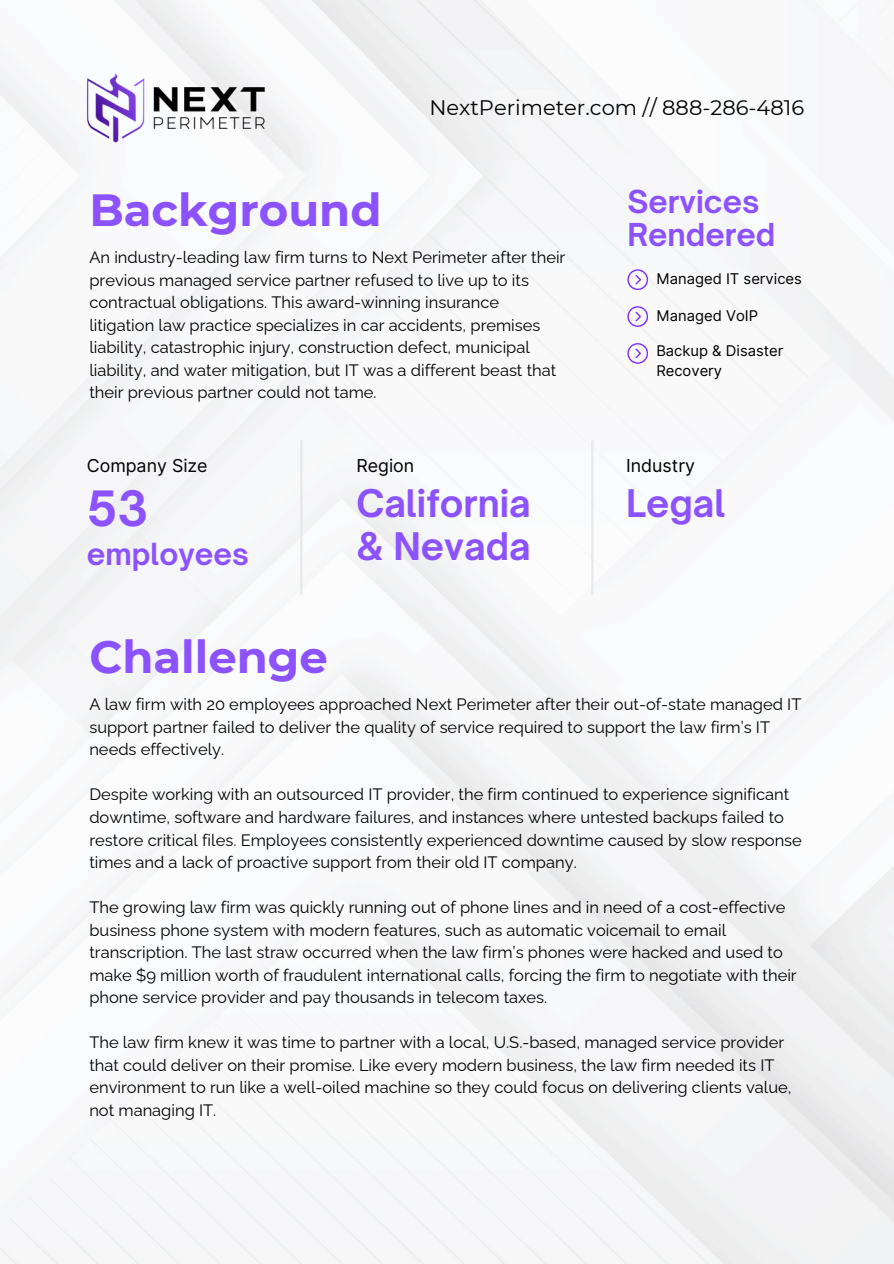
<style>
.page{position:relative;width:894px;height:1264px;background:#fff}
.page>*{position:absolute;margin:0;border:0;box-sizing:border-box;transform-origin:0 0}
.t1{font:700 46.65px "Open Sauce One";color:#8c52ff}
.t2{font:700 45px "Montserrat";color:#8c52ff}
.t3{font:700 36.45px "Open Sauce One";color:#8c52ff}
.t4{font:700 30.3px/32.5px "Open Sauce One";color:#8c52ff}
.t5{font:700 29.1px "Open Sauce One";color:#8c52ff}
.t6{font:21px "Montserrat";color:#000}
.t7{font:17.85px "Inter";color:#000}
.t8{font:16.5px/22.5px "Raleway";color:#000}
.t9{font:14.85px/20.2px "Inter";color:#000}
</style>
<div class="page">
<img style="left:0;top:0;width:893px;height:1263px">
<img style="left:81px;top:72px;width:189px;height:73px">
<svg style="left:627px;top:269px;width:20px;height:20px"></svg>
<svg style="left:627px;top:306px;width:20px;height:20px"></svg>
<svg style="left:627px;top:343px;width:20px;height:20px"></svg>
<hr style="left:300px;top:441px;width:2px;height:153px;background:#e8e8e8">
<hr style="left:591px;top:441px;width:2px;height:153px;background:#e8e8e8">
<p class="t6" style="left:429px;top:93px;width:376px">NextPerimeter.com // 888-286-4816</p>
<h2 class="t2" style="left:89px;top:178px;width:294px">Background</h2>
<p class="t8" style="left:89px;top:244px;width:477px">An industry-leading law firm turns to Next Perimeter after their previous managed service partner refused to live up to its contractual obligations. This award-winning insurance litigation law practice specializes in car accidents, premises liability, catastrophic injury, construction defect, municipal liability, and water mitigation, but IT was a different beast that their previous partner could not tame.</p>
<p class="t7" style="left:87px;top:452px;width:122px">Company Size</p>
<h1 class="t1" style="left:87px;top:478px;width:63px">53</h1>
<h3 class="t5" style="left:87px;top:535px;width:164px">employees</h3>
<h2 class="t2" style="left:89px;top:625px;width:240px">Challenge</h2>
<p class="t7" style="left:356px;top:452px;width:59px">Region</p>
<h3 class="t3" style="left:356px;top:479px;width:176px">California</h3>
<h3 class="t3" style="left:356px;top:522px;width:176px">&amp; Nevada</h3>
<h3 class="t4" style="left:627px;top:185px;width:149px">Services<br>Rendered</h3>
<p class="t9" style="left:656px;top:269px;width:147px">Managed IT services</p>
<p class="t9" style="left:656px;top:306px;width:103px">Managed VoIP</p>
<p class="t9" style="left:656px;top:341px;width:129px">Backup &amp; Disaster<br>Recovery</p>
<p class="t7" style="left:626px;top:452px;width:70px">Industry</p>
<h3 class="t3" style="left:626px;top:479px;width:101px">Legal</h3>
<p class="t8" style="left:89px;top:691px;width:713px">A law firm with 20 employees approached Next Perimeter after their out-of-state managed IT support partner failed to deliver the quality of service required to support the law firm’s IT needs effectively.</p>
<p class="t8" style="left:89px;top:781px;width:714px">Despite working with an outsourced IT provider, the firm continued to experience significant downtime, software and hardware failures, and instances where untested backups failed to restore critical files. Employees consistently experienced downtime caused by slow response times and a lack of proactive support from their old IT company.</p>
<p class="t8" style="left:89px;top:894px;width:708px">The growing law firm was quickly running out of phone lines and in need of a cost-effective business phone system with modern features, such as automatic voicemail to email transcription. The last straw occurred when the law firm’s phones were hacked and used to make $9 million worth of fraudulent international calls, forcing the firm to negotiate with their phone service provider and pay thousands in telecom taxes.</p>
<p class="t8" style="left:89px;top:1029px;width:703px">The law firm knew it was time to partner with a local, U.S.-based, managed service provider that could deliver on their promise. Like every modern business, the law firm needed its IT environment to run like a well-oiled machine so they could focus on delivering clients value, not managing IT.</p>
</div>
